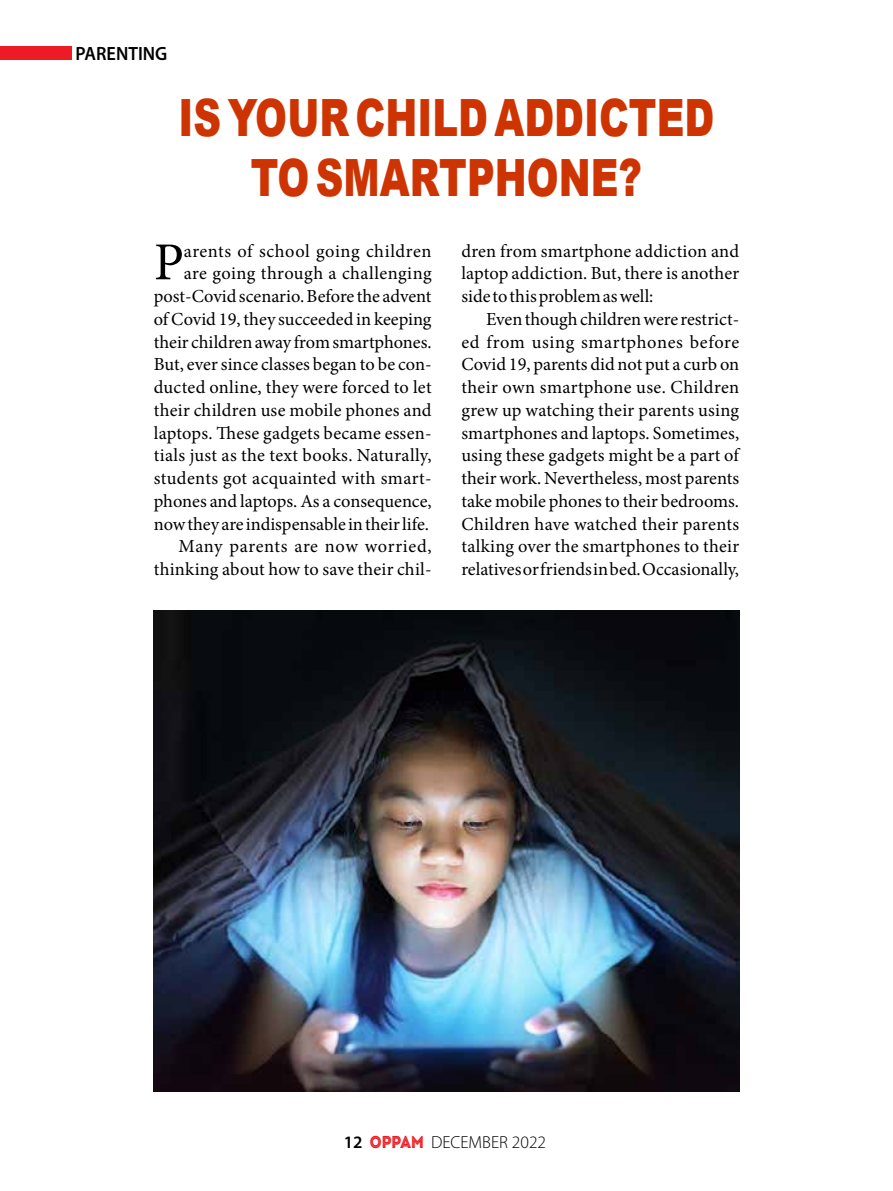
<style>
.page{position:relative;width:893px;height:1191px;background:#fff}
.page>*{position:absolute;margin:0;border:0;box-sizing:border-box;transform-origin:0 0}
.t1{font:53.38px "Minion Pro";color:#000}
.t2{font:900 51.45px/60.4px "Arial";color:#ce3402;text-align:center;scale:.75 1}
.t3{font:600 19.25px "Myriad Pro";color:#000;scale:.95 1}
.t4{font:18.38px/22.8px "Minion Pro";letter-spacing:.005em;color:#000;text-align:justify}
.t5{font:300 17.5px "Myriad Pro";color:#000}
.s1{font-weight:600}
.s2{font-family:"Intro Demo Black Inline CAPS";font-weight:400;font-size:17.15px;color:#ed1c24}
</style>
<div class="page">
<div style="left:0;top:46px;width:71px;height:14px;background:#ed1c24"></div>
<img style="left:154px;top:610px;width:585px;height:481px">
<p class="t3" style="left:76px;top:41px;width:98px">PARENTING</p>
<h2 class="t2" style="left:179px;top:86px;width:716px">IS YOUR CHILD ADDICTED<br>TO SMARTPHONE?</h2>
<p class="t4" style="left:154px;top:239px;width:279px;text-align:right">arents of school going children<br>are going through a challenging post-Covid scenario. Before the advent of Covid 19, they succeeded in keeping their children away from smartphones.<br>But, ever since classes began to be con&shy;ducted online, they were forced to let their children use mobile phones and laptops. These gadgets became essen&shy;tials just as the text books. Naturally, students got acquainted with smart&shy;phones and laptops. As a consequence, now they are indispensable in their life.<br>Many parents are now worried, thinking about how to save their chil-</p>
<p class="t4" style="left:461px;top:239px;width:279px">dren from smartphone addiction and laptop addiction. But, there is another side to this problem as well:</p>
<h1 class="t1" style="left:154px;top:226px;width:32px">P</h1>
<p class="t4" style="left:461px;top:308px;width:279px;text-indent:25px">Even though children were restrict&shy;ed from using smartphones before Covid 19, parents did not put a curb on their own smartphone use. Children grew up watching their parents using smartphones and laptops. Sometimes, using these gadgets might be a part of their work. Nevertheless, most parents take mobile phones to their bedrooms.<br>Children have watched their parents talking over the smartphones to their relatives or friends in bed. Occasionally,</p>
<p class="t5" style="left:344px;top:1131px;width:204px"><span class="s1">12</span> <span class="s2">OPPAM</span> DECEMBER 2022</p>
</div>
